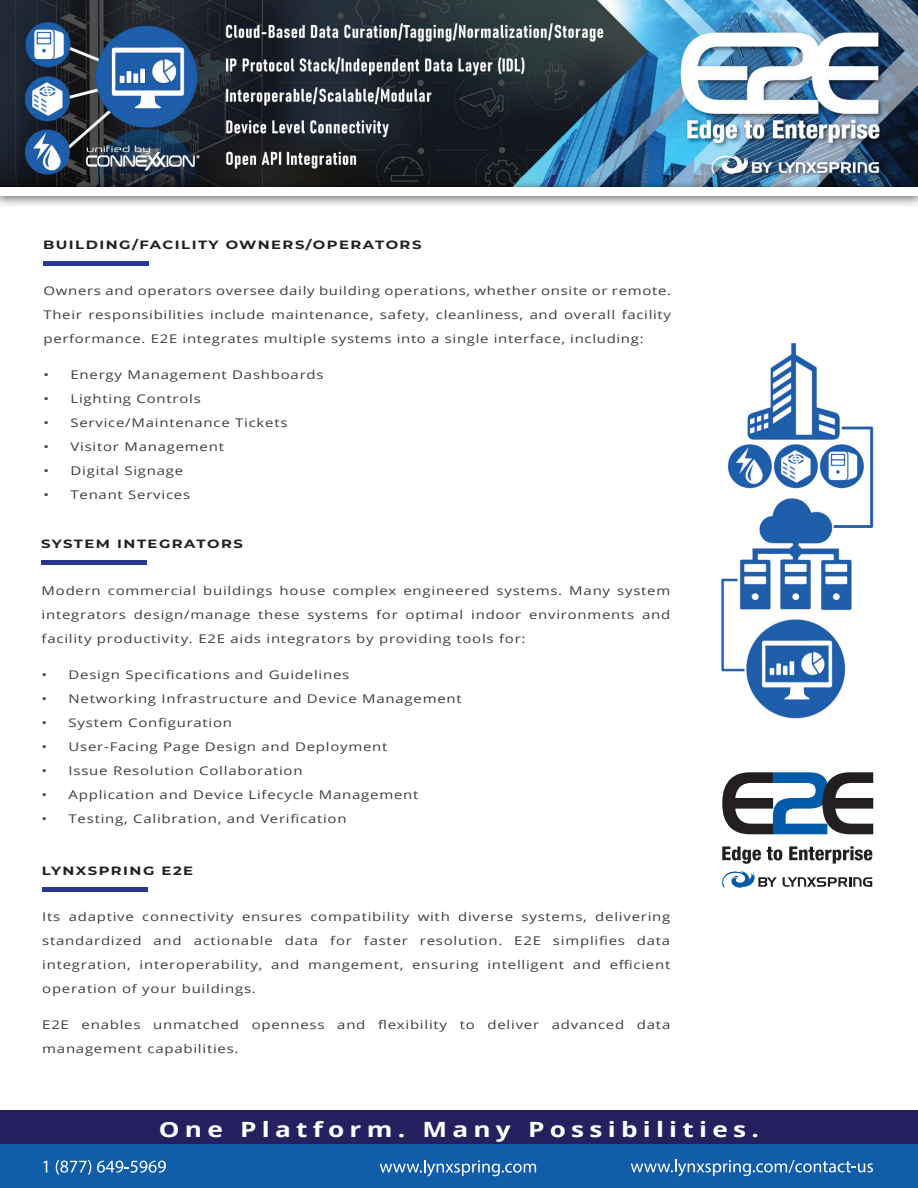
<style>
.page{position:relative;width:918px;height:1188px;background:#fff}
.page>*{position:absolute;margin:0;border:0;box-sizing:border-box;transform-origin:0 0}
.t1{font:700 21px "Open Sans";letter-spacing:.2em;color:#fff;scale:1.25 1}
.t2{font:12px/24px "Open Sans";letter-spacing:.05em;color:#3e3e3f;text-align:justify;scale:1.25 1}
.t3{font:700 12px "Montserrat";letter-spacing:.1em;color:#231f20;scale:1.23 1}
</style>
<div class="page">
<div style="left:0;top:1130px;width:918px;height:58px;background:#115daa"></div>
<svg style="left:380px;top:1160px;width:156px;height:16px"></svg>
<svg style="left:43px;top:1161px;width:4px;height:11px"></svg>
<svg style="left:56px;top:1160px;width:35px;height:15px"></svg>
<svg style="left:97px;top:1161px;width:69px;height:12px"></svg>
<svg style="left:631px;top:1159px;width:242px;height:17px"></svg>
<div style="left:0;top:1111px;width:918px;height:33px;background:#252161"></div>
<svg style="left:722px;top:772px;width:151px;height:62px"></svg>
<svg style="left:722px;top:846px;width:150px;height:42px"></svg>
<div style="left:44px;top:261px;width:105px;height:5px;background:#283890"></div>
<hr style="left:42px;top:561px;width:105px;height:4px;background:#283890">
<hr style="left:42px;top:887px;width:106px;height:4px;background:#283890">
<img style="left:0;top:0;width:918px;height:206px">
<img style="left:721px;top:343px;width:153px;height:376px">
<img style="left:0;top:176px;width:918px;height:11px">
<div style="left:0;top:187px;width:918px;height:9px;background:#fff"></div>
<p class="t3" style="left:43px;top:236px;width:309px">BUILDING/FACILITY OWNERS/OPERATORS</p>
<p class="t2" style="left:44px;top:279px;width:504px">Owners and operators oversee daily building operations, whether onsite or remote.<br>Their responsibilities include maintenance, safety, cleanliness, and overall facility performance. E2E integrates multiple systems into a single interface, including:</p>
<p class="t2" style="left:44px;top:363px;width:226px">• Energy Management Dashboards</p>
<p class="t2" style="left:44px;top:387px;width:127px">• Lighting Controls</p>
<p class="t2" style="left:44px;top:411px;width:197px">• Service/Maintenance Tickets</p>
<p class="t2" style="left:44px;top:435px;width:146px">• Visitor Management</p>
<p class="t2" style="left:44px;top:459px;width:113px">• Digital Signage</p>
<p class="t2" style="left:44px;top:483px;width:119px">• Tenant Services</p>
<p class="t3" style="left:41px;top:536px;width:166px">SYSTEM INTEGRATORS</p>
<p class="t2" style="left:42px;top:578px;width:505px">Modern commercial buildings house complex engineered systems. Many system integrators design/manage these systems for optimal indoor environments and facility productivity. E2E aids integrators by providing tools for:</p>
<p class="t2" style="left:42px;top:662px;width:248px">• Design Specifications and Guidelines</p>
<p class="t2" style="left:42px;top:686px;width:338px">• Networking Infrastructure and Device Management</p>
<p class="t2" style="left:42px;top:710px;width:154px">• System Configuration</p>
<p class="t2" style="left:42px;top:734px;width:278px">• User-Facing Page Design and Deployment</p>
<p class="t2" style="left:42px;top:758px;width:210px">• Issue Resolution Collaboration</p>
<p class="t2" style="left:42px;top:782px;width:303px">• Application and Device Lifecycle Management</p>
<p class="t2" style="left:42px;top:806px;width:246px">• Testing, Calibration, and Verification</p>
<p class="t3" style="left:42px;top:862px;width:125px">LYNXSPRING E2E</p>
<p class="t2" style="left:42px;top:905px;width:504px">Its adaptive connectivity ensures compatibility with diverse systems, delivering standardized and actionable data for faster resolution. E2E simplifies data integration, interoperability, and mangement, ensuring intelligent and efficient operation of your buildings.</p>
<p class="t2" style="left:42px;top:1013px;width:504px">E2E enables unmatched openness and flexibility to deliver advanced data management capabilities.</p>
<h1 class="t1" style="left:159px;top:1115px;width:482px">One Platform. Many Possibilities.</h1>
</div>
